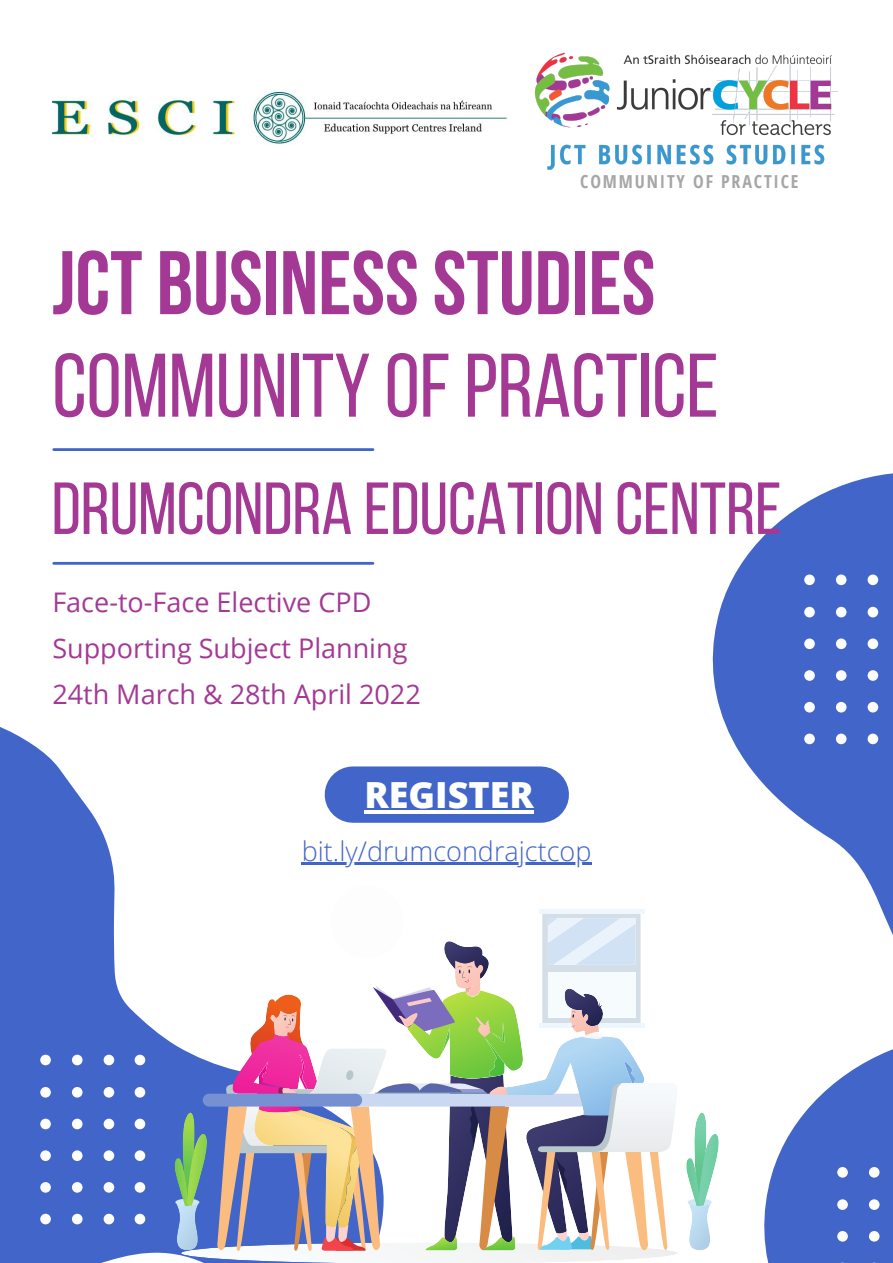
<style>
.page{position:relative;width:893px;height:1263px;background:#fff}
.page>*{position:absolute;margin:0;border:0;box-sizing:border-box;transform-origin:0 0}
.t1{font:90.07px "Bebas Neue";color:#a33995}
.t2{font:90.07px "Bebas Neue Cyrillic";color:#a33995}
.t3{font:73.57px "Bebas Neue";color:#a33995}
.t4{font:800 36px "Open Sans";color:#fff}
.t5{font:27px "Open Sans";color:#a33995}
.t6{font:300 27px "Open Sans";color:#4165c9}
.t7{font:700 17.92px "Open Sans Condensed";letter-spacing:.105em;color:#a6a6a6}
</style>
<div class="page">
<svg style="left:0;top:727px;width:353px;height:536px"></svg>
<svg style="left:40px;top:1042px;width:113px;height:182px;background:#5474ce"></svg>
<svg style="left:712px;top:473px;width:181px;height:462px;fill:#4165c9"></svg>
<svg style="left:804px;top:562px;width:89px;height:182px;background:#5474ce"></svg>
<hr style="left:54px;top:448px;width:319px;height:3px;background:#4165c9">
<hr style="left:54px;top:562px;width:319px;height:3px;background:#4165c9">
<img style="left:534px;top:52px;width:303px;height:118px">
<img style="left:52px;top:91px;width:455px;height:53px">
<div style="left:353px;top:766px;width:188px;height:57px;background:#4165c9"></div>
<hr style="left:364px;top:811px;width:170px;height:3px;background:#fff">
<hr style="left:302px;top:862px;width:290px;height:3px;background:#4165c9">
<svg style="left:174px;top:902px;width:503px;height:361px"></svg>
<svg style="left:686px;top:1112px;width:33px;height:138px"></svg>
<div style="left:331px;top:885px;width:72px;height:73px;background:#fdfdfd;border-radius:50%"></div>
<svg style="left:764px;top:1049px;width:129px;height:214px"></svg>
<p class="t7" style="left:580px;top:169px;width:220px">COMMUNITY OF PRACTICE</p>
<p class="t2" style="left:52px;top:247px;width:604px">JCT BUSINESS STUDIES</p>
<p class="t1" style="left:52px;top:349px;width:668px">COMMUNITY OF PRACTICE</p>
<p class="t3" style="left:52px;top:479px;width:731px">DRUMCONDRA EDUCATION CENTRE</p>
<p class="t5" style="left:52px;top:583px;width:320px">Face-to-Face Elective CPD</p>
<p class="t5" style="left:52px;top:629px;width:357px">Supporting Subject Planning</p>
<p class="t5" style="left:52px;top:676px;width:370px">24th March &amp; 28th April 2022</p>
<p class="t4" style="left:364px;top:770px;width:171px">REGISTER</p>
<p class="t6" style="left:302px;top:832px;width:291px">bit.ly/drumcondrajctcop</p>
</div>
